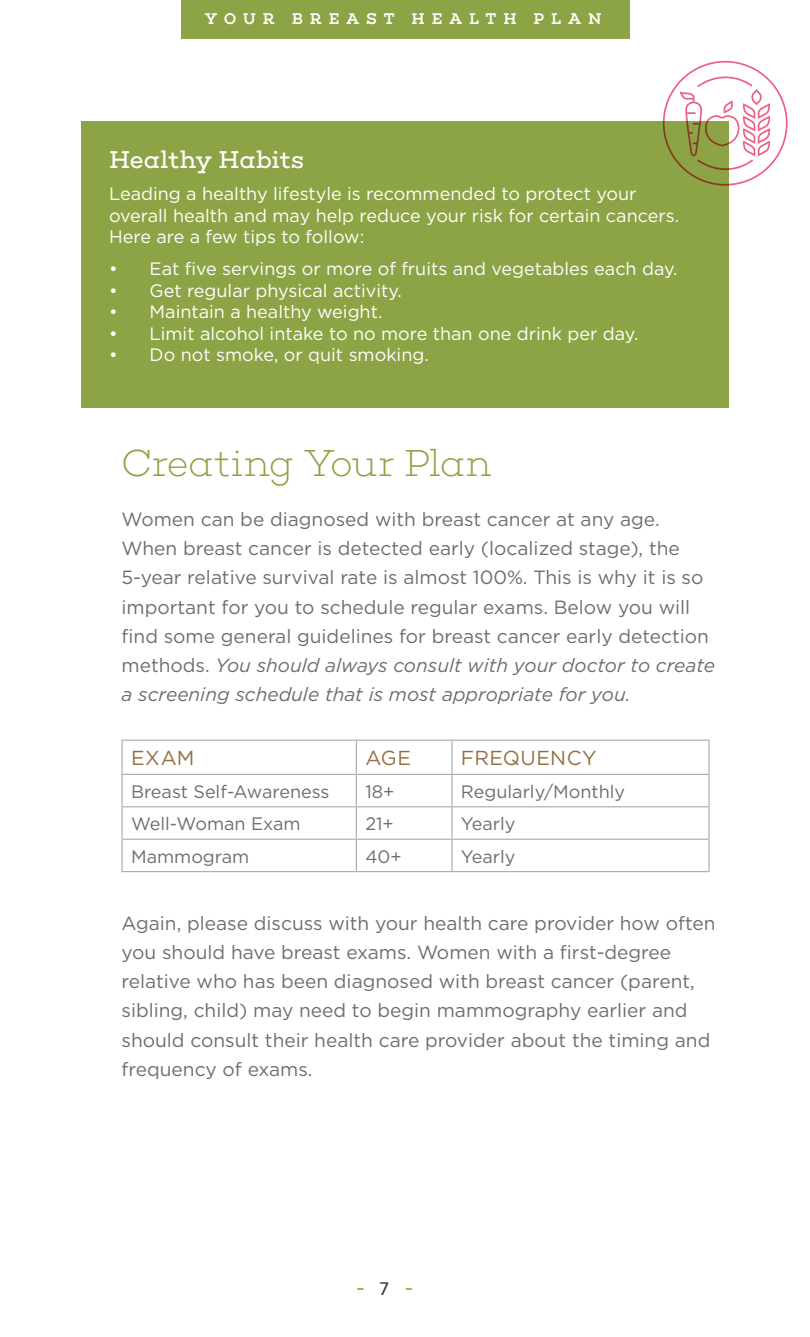
<style>
.page{position:relative;width:810px;height:1337px;background:#fff}
.page>*{position:absolute;margin:0;border:0;box-sizing:border-box;transform-origin:0 0}
.t1{font:38.25px "Choplin Extra Light DEMO";letter-spacing:-.015em;color:#8ca445}
.t2{font:24.75px "Choplin";letter-spacing:-.01em;color:#fff}
.t3{font:20.25px "Gotham";letter-spacing:.02em;color:#957043}
.t4{font:19.12px/29.2px "Gotham";color:#6d6e71}
.t5{font:18px/21.6px "Gotham";color:#fff}
.t6{font:18px "Gotham";color:#6d6e71}
.t7{font:18px "Choplin";color:#8ca445}
.t8{font:15.75px "Choplin Medium DEMO";letter-spacing:.445em;color:#fff}
.s1{font-style:italic}
.s2{font-family:"Avenir";font-weight:500;color:#46363b}
</style>
<div class="page">
<hr style="left:356px;top:740px;width:1px;height:34px;background:#a7a9ac">
<hr style="left:122px;top:775px;width:1px;height:31px;background:#a7a9ac">
<hr style="left:356px;top:775px;width:1px;height:31px;background:#a7a9ac">
<hr style="left:356px;top:807px;width:1px;height:31px;background:#a7a9ac">
<hr style="left:356px;top:839px;width:1px;height:32px;background:#a7a9ac">
<hr style="left:451px;top:775px;width:2px;height:31px;background:#a7a9ac">
<hr style="left:708px;top:775px;width:2px;height:31px;background:#a7a9ac">
<hr style="left:451px;top:807px;width:2px;height:31px;background:#a7a9ac">
<hr style="left:451px;top:839px;width:2px;height:32px;background:#a7a9ac">
<hr style="left:122px;top:739px;width:234px;height:1px;background:#a7a9ac">
<hr style="left:122px;top:740px;width:1px;height:34px;background:#a7a9ac">
<hr style="left:356px;top:739px;width:96px;height:1px;background:#a7a9ac">
<hr style="left:122px;top:774px;width:234px;height:1px;background:#a7a9ac">
<hr style="left:356px;top:774px;width:96px;height:1px;background:#a7a9ac">
<hr style="left:452px;top:739px;width:258px;height:1px;background:#a7a9ac">
<hr style="left:451px;top:740px;width:2px;height:34px;background:#a7a9ac">
<hr style="left:708px;top:740px;width:2px;height:34px;background:#a7a9ac">
<hr style="left:452px;top:774px;width:258px;height:1px;background:#a7a9ac">
<hr style="left:122px;top:806px;width:234px;height:1px;background:#a7a9ac">
<hr style="left:122px;top:807px;width:1px;height:31px;background:#a7a9ac">
<hr style="left:356px;top:806px;width:96px;height:1px;background:#a7a9ac">
<hr style="left:452px;top:806px;width:258px;height:1px;background:#a7a9ac">
<hr style="left:708px;top:807px;width:2px;height:31px;background:#a7a9ac">
<hr style="left:122px;top:838px;width:234px;height:1px;background:#a7a9ac">
<hr style="left:122px;top:839px;width:1px;height:32px;background:#a7a9ac">
<hr style="left:356px;top:838px;width:96px;height:1px;background:#a7a9ac">
<hr style="left:452px;top:838px;width:258px;height:1px;background:#a7a9ac">
<hr style="left:708px;top:839px;width:2px;height:32px;background:#a7a9ac">
<hr style="left:122px;top:871px;width:234px;height:1px;background:#a7a9ac">
<hr style="left:356px;top:871px;width:96px;height:1px;background:#a7a9ac">
<hr style="left:452px;top:871px;width:258px;height:1px;background:#a7a9ac">
<div style="left:81px;top:122px;width:648px;height:286px;background:#8ca445"></div>
<svg style="left:663px;top:61px;width:125px;height:125px"></svg>
<div style="left:181px;top:0;width:448px;height:38px;background:#8ca445"></div>
<p class="t8" style="left:205px;top:10px;width:398px">YOUR BREAST HEALTH PLAN</p>
<p class="t2" style="left:109px;top:146px;width:197px">Healthy Habits</p>
<p class="t5" style="left:109px;top:182px;width:571px">Leading a healthy lifestyle is recommended to protect your overall health and may help reduce your risk for certain cancers.<br>Here are a few tips to follow:</p>
<p class="t5" style="left:109px;top:257px;width:570px">• Eat five servings or more of fruits and vegetables each day.</p>
<p class="t5" style="left:109px;top:279px;width:294px">• Get regular physical activity.</p>
<p class="t5" style="left:109px;top:301px;width:275px">• Maintain a healthy weight.</p>
<p class="t5" style="left:109px;top:322px;width:531px">• Limit alcohol intake to no more than one drink per day.</p>
<p class="t5" style="left:109px;top:344px;width:321px">• Do not smoke, or quit smoking.</p>
<h1 class="t1" style="left:122px;top:443px;width:372px">Creating Your Plan</h1>
<p class="t4" style="left:122px;top:504px;width:595px">Women can be diagnosed with breast cancer at any age.<br>When breast cancer is detected early (localized stage), the 5-year relative survival rate is almost 100%. This is why it is so important for you to schedule regular exams. Below you will find some general guidelines for breast cancer early detection methods. <span class="s1">You should always consult with your doctor to create a screening schedule that is most appropriate for you.</span></p>
<p class="t3" style="left:131px;top:745px;width:65px">EXAM</p>
<p class="t3" style="left:365px;top:745px;width:47px">AGE</p>
<p class="t3" style="left:461px;top:745px;width:137px">FREQUENCY</p>
<p class="t6" style="left:131px;top:780px;width:200px">Breast Self-Awareness</p>
<p class="t6" style="left:365px;top:780px;width:31px">18+</p>
<p class="t6" style="left:461px;top:780px;width:166px">Regularly/Monthly</p>
<p class="t6" style="left:131px;top:812px;width:171px">Well-Woman Exam</p>
<p class="t6" style="left:365px;top:812px;width:30px">21+</p>
<p class="t6" style="left:461px;top:812px;width:56px">Yearly</p>
<p class="t6" style="left:131px;top:844px;width:120px">Mammogram</p>
<p class="t6" style="left:365px;top:844px;width:38px">40+</p>
<p class="t6" style="left:461px;top:844px;width:56px">Yearly</p>
<p class="t4" style="left:122px;top:907px;width:596px">Again, please discuss with your health care provider how often you should have breast exams. Women with a first-degree relative who has been diagnosed with breast cancer (parent, sibling, child) may need to begin mammography earlier and should consult their health care provider about the timing and frequency of exams.</p>
<p class="t7" style="left:356px;top:1278px;width:58px">- <span class="s2">7</span> -</p>
</div>
